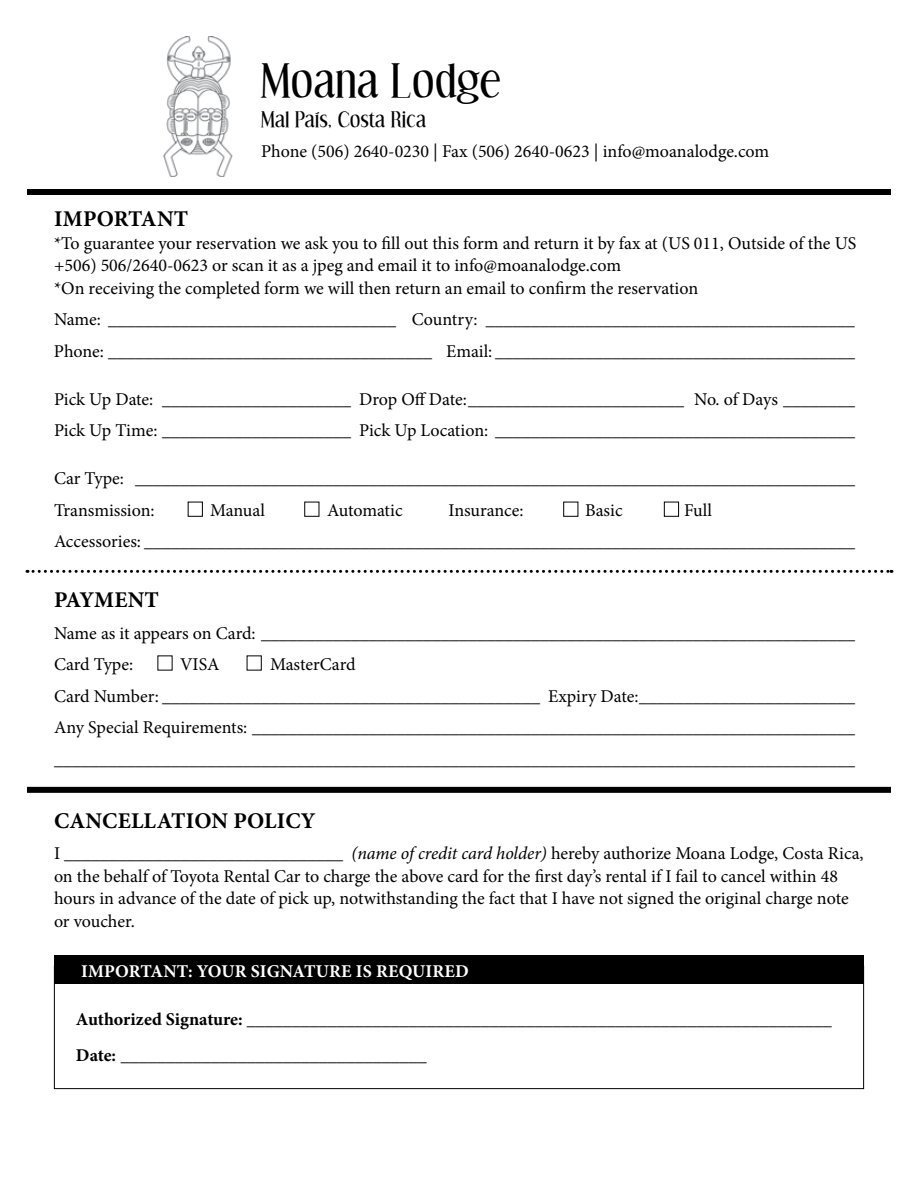
<style>
.page{position:relative;width:918px;height:1188px;background:#fff}
.page>*{position:absolute;margin:0;border:0;box-sizing:border-box;transform-origin:0 0}
.t1{font:45px "Effloresce";color:#000}
.t2{font:700 22.5px "Minion Pro";letter-spacing:.01em;color:#000}
.t3{font:21px "Effloresce";color:#000}
.t4{font:18px/31.5px "Minion Pro";color:#000}
.t5{font:700 18px/36px "Minion Pro";color:#000}
.t6{font:700 18px "Minion Pro";letter-spacing:.01em;color:#fff}
.s1{font-style:italic}
</style>
<div class="page">
<div style="left:54px;top:966px;width:810px;height:123px;border:1px solid #000"></div>
<div style="left:27px;top:189px;width:864px;height:6px;background:#000"></div>
<div style="left:188px;top:502px;width:15px;height:15px;border:1px solid #000"></div>
<div style="left:304px;top:502px;width:15px;height:15px;border:1px solid #000"></div>
<div style="left:27px;top:787px;width:864px;height:6px;background:#000"></div>
<svg style="left:27px;top:570px;width:865px;height:3px"></svg>
<div style="left:54px;top:956px;width:810px;height:28px;background:#000"></div>
<img style="left:163px;top:36px;width:70px;height:141px">
<div style="left:563px;top:502px;width:15px;height:15px;border:1px solid #000"></div>
<div style="left:664px;top:502px;width:15px;height:15px;border:1px solid #000"></div>
<div style="left:247px;top:656px;width:15px;height:14px;border:1px solid #000"></div>
<h1 class="t1" style="left:261px;top:58px;width:242px">Moana Lodge</h1>
<p class="t3" style="left:261px;top:109px;width:167px">Mal País, Costa Rica</p>
<p class="t4" style="left:261px;top:135px;width:510px">Phone (506) 2640-0230 | Fax (506) 2640-0623 | info@moanalodge.com</p>
<p class="t2" style="left:54px;top:203px;width:136px">IMPORTANT</p>
<p class="t4" style="left:54px;top:232px;width:804px;line-height:22.5px">*To guarantee your reservation we ask you to fill out this form and return it by fax at (US 011, Outside of the US +506) 506/2640-0623 or scan it as a jpeg and email it to info@moanalodge.com<br>*On receiving the completed form we will then return an email to confirm the reservation</p>
<p class="t4" style="left:54px;top:304px;width:803px">Name: ________________________________ Country: _________________________________________<br>Phone: ____________________________________ Email: ________________________________________</p>
<p class="t4" style="left:54px;top:383px;width:803px">Pick Up Date: _____________________ Drop Off Date:________________________ No. of Days ________<br>Pick Up Time: _____________________ Pick Up Location: ________________________________________</p>
<p class="t4" style="left:54px;top:463px;width:802px">Car Type: ________________________________________________________________________________<br>Transmission:</p>
<p class="t4" style="left:54px;top:494px;width:802px;text-indent:630px">Full<br>Accessories: _______________________________________________________________________________</p>
<p class="t4" style="left:210px;top:494px;width:57px">Manual</p>
<p class="t4" style="left:327px;top:494px;width:77px">Automatic</p>
<p class="t4" style="left:449px;top:494px;width:77px">Insurance:</p>
<p class="t4" style="left:585px;top:494px;width:39px">Basic</p>
<p class="t2" style="left:54px;top:584px;width:106px">PAYMENT</p>
<p class="t4" style="left:54px;top:617px;width:802px">Name as it appears on Card: __________________________________________________________________<br>Card Type:</p>
<p class="t4" style="left:54px;top:649px;width:802px;text-indent:216px">MasterCard<br>Card Number: __________________________________________ Expiry Date:________________________ Any Special Requirements: ___________________________________________________________________ _________________________________________________________________________________________</p>
<p class="t4" style="left:180px;top:649px;width:41px">VISA</p>
<p class="t2" style="left:54px;top:805px;width:263px">CANCELLATION POLICY</p>
<p class="t4" style="left:54px;top:842px;width:811px;line-height:22.5px">I _______________________________ <span class="s1">(name of credit card holder)</span> hereby authorize Moana Lodge, Costa Rica, on the behalf of Toyota Rental Car to charge the above card for the first day’s rental if I fail to cancel within 48 hours in advance of the date of pick up, notwithstanding the fact that I have not signed the original charge note or voucher.</p>
<p class="t6" style="left:81px;top:958px;width:212px">IMPORTANT: YOUR SIGNAT</p>
<p class="t6" style="left:316px;top:958px;width:155px">URE IS REQUIRED</p>
<p class="t5" style="left:76px;top:1001px;width:757px">AUTHORIZED SIGNATURE: _________________________________________________________________<br>DATE: __________________________________</p>
</div>
